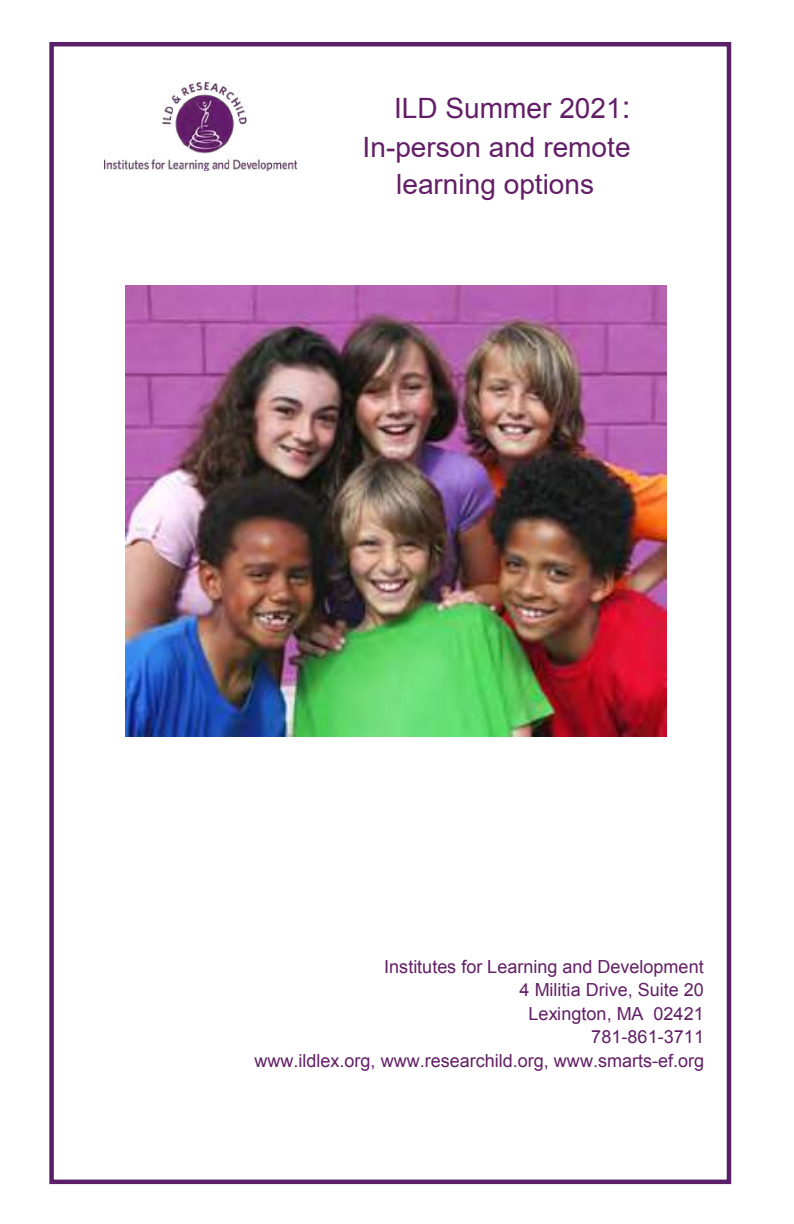
<style>
.page{position:relative;width:794px;height:1224px;background:#fff}
.page>*{position:absolute;margin:0;border:0;box-sizing:border-box;transform-origin:0 0}
.t1{font:28px "Arial";color:#621e66}
.t2{font:28px "Arial";color:#621e66}
.t3{font:18px/23.4px "Arial";color:#621e66;text-align:right}
.s1{font-style:inherit}
.s2{font-size:32px}
</style>
<div class="page">
<img style="left:105px;top:83px;width:191px;height:88px">
<div style="left:49px;top:42px;width:682px;height:1142px;border:4px solid #5b1f69"></div>
<img style="left:125px;top:285px;width:541px;height:451px">
<h1 class="t2" style="left:394px;top:90px;width:238px">ILD Summer 202<span class="s1">1</span><span class="s2">:</span></h1>
<h1 class="t1" style="left:362px;top:128px;width:269px">In-person and remote</h1>
<h1 class="t1" style="left:396px;top:165px;width:199px">learning options</h1>
<p class="t3" style="left:254px;top:955px;width:451px">Institutes for Learning and Development<br>4 Militia Drive, Suite 20<br>Lexington, MA 02421<br>781-861-3711<br>www.ildlex.org, www.researchild.org, www.smarts-ef.org</p>
</div>
